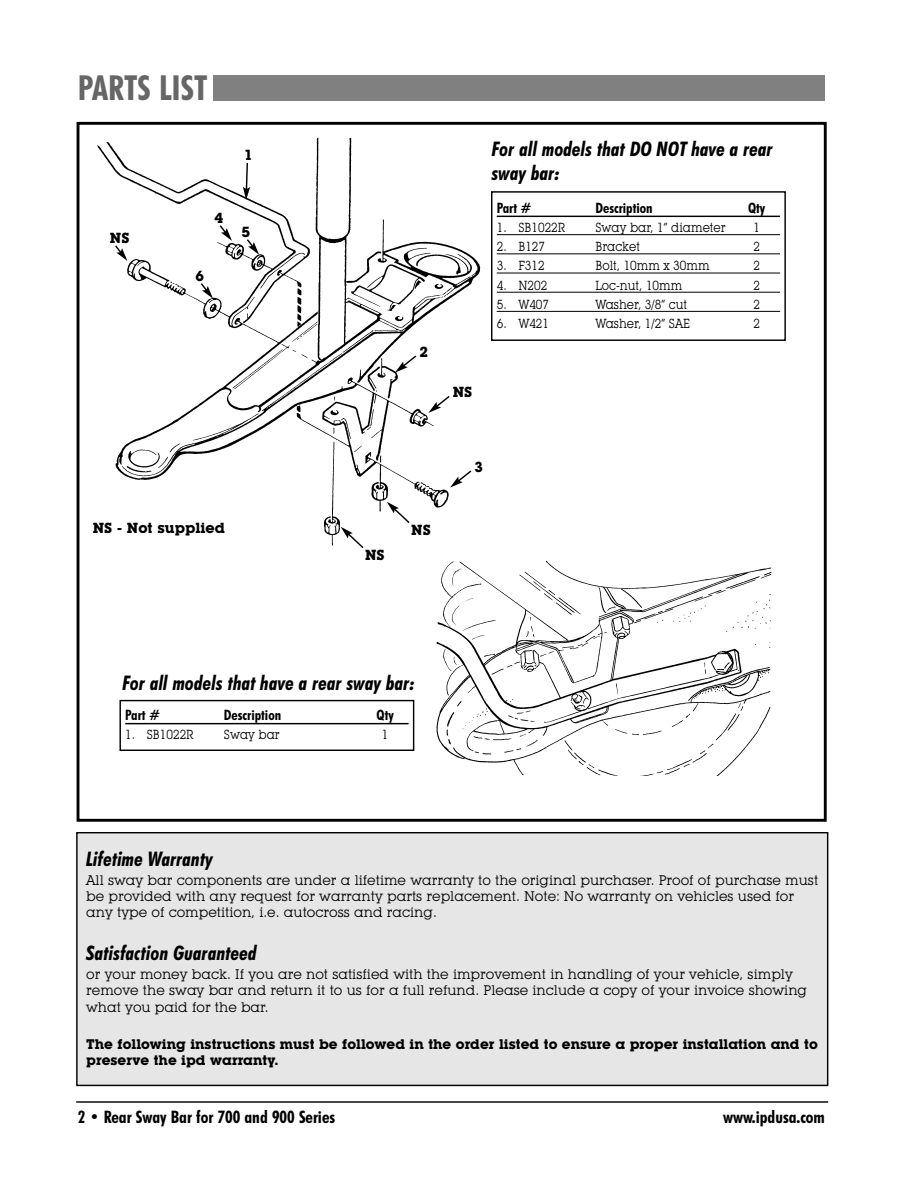
<style>
.page{position:relative;width:918px;height:1188px;background:#fff}
.page>*{position:absolute;margin:0;border:0;box-sizing:border-box;transform-origin:0 0}
.t1{font:700 condensed 34.5px "Futura BT";color:#666}
.t2{font:italic 700 condensed 20.1px/24.2px "Futura BT";color:#000}
.t3{font:700 condensed 17.25px "Futura BT";color:#000}
.t4{font:700 condensed 14.4px "Futura BT";color:#000}
.t5{font:700 14.4px "Lubalin Graph IT Cby BT";color:#000}
.t6{font:13.65px/16.4px "Lubalin Graph IT Cby BT";color:#000}
.t7{font:700 13.65px/16.4px "Lubalin Graph IT Cby BT";color:#000}
.t8{font:12.9px "Lubalin Graph IT Cby BT";color:#000;scale:.9 1}
</style>
<div class="page">
<hr style="left:76px;top:1101px;width:752px;height:2px;background:#000">
<div style="left:77px;top:122px;width:750px;height:700px;border:3px solid #000"></div>
<div style="left:78px;top:833px;width:749px;height:252px;background:#e6e6e6"></div>
<div style="left:76px;top:832px;width:752px;height:254px;border:1px solid #000"></div>
<div style="left:214px;top:75px;width:611px;height:26px;background:#808080"></div>
<img style="left:97px;top:137px;width:384px;height:409px">
<img style="left:436px;top:560px;width:336px;height:216px">
<hr style="left:497px;top:216px;width:283px;height:1px;background:#000">
<hr style="left:497px;top:234px;width:283px;height:1px;background:#000">
<hr style="left:497px;top:253px;width:283px;height:1px;background:#000">
<hr style="left:497px;top:273px;width:283px;height:1px;background:#000">
<hr style="left:497px;top:292px;width:283px;height:1px;background:#000">
<hr style="left:497px;top:311px;width:283px;height:1px;background:#000">
<div style="left:491px;top:191px;width:295px;height:150px;border:1px solid #000"></div>
<hr style="left:125px;top:723px;width:284px;height:1px;background:#000">
<div style="left:119px;top:700px;width:295px;height:51px;border:1px solid #000"></div>
<div style="left:243px;top:148px;width:26px;height:28px;background:#fff"></div>
<svg style="left:243px;top:163px;width:7px;height:37px"></svg>
<svg style="left:218px;top:224px;width:14px;height:17px"></svg>
<svg style="left:245px;top:238px;width:14px;height:17px"></svg>
<svg style="left:199px;top:282px;width:14px;height:17px"></svg>
<svg style="left:114px;top:244px;width:13px;height:17px"></svg>
<svg style="left:428px;top:394px;width:23px;height:19px"></svg>
<svg style="left:395px;top:354px;width:23px;height:19px"></svg>
<svg style="left:450px;top:469px;width:23px;height:19px"></svg>
<svg style="left:341px;top:527px;width:24px;height:21px"></svg>
<svg style="left:387px;top:502px;width:24px;height:23px"></svg>
<div style="left:91px;top:521px;width:143px;height:26px;background:#fff"></div>
<h1 class="t1" style="left:78px;top:74px;width:131px">PARTS LIST</h1>
<p class="t5" style="left:244px;top:149px;width:10px">1</p>
<p class="t5" style="left:110px;top:232px;width:21px">NS</p>
<p class="t5" style="left:215px;top:212px;width:10px">4</p>
<p class="t5" style="left:196px;top:270px;width:10px">6</p>
<p class="t5" style="left:242px;top:226px;width:10px">5</p>
<p class="t5" style="left:419px;top:346px;width:10px">2</p>
<h2 class="t2" style="left:492px;top:139px;width:283px">For all models that DO NOT have a rear sway bar:</h2>
<p class="t4" style="left:497px;top:202px;width:36px">Part #</p>
<p class="t4" style="left:595px;top:202px;width:59px">Description</p>
<p class="t4" style="left:748px;top:202px;width:19px">Qty</p>
<p class="t8" style="left:497px;top:222px;width:78px">1. SB1022R</p>
<p class="t8" style="left:595px;top:222px;width:146px">Sway bar, 1” diameter</p>
<p class="t8" style="left:753px;top:222px;width:9px">1</p>
<p class="t8" style="left:497px;top:242px;width:55px">2. B127</p>
<p class="t8" style="left:595px;top:242px;width:51px">Bracket</p>
<p class="t8" style="left:753px;top:242px;width:9px">2</p>
<p class="t8" style="left:497px;top:261px;width:55px">3. F312</p>
<p class="t8" style="left:595px;top:261px;width:128px">Bolt, 10mm x 30mm</p>
<p class="t8" style="left:753px;top:261px;width:9px">2</p>
<p class="t8" style="left:497px;top:280px;width:58px">4. N202</p>
<p class="t8" style="left:595px;top:280px;width:98px">Loc-nut, 10mm</p>
<p class="t8" style="left:753px;top:280px;width:9px">2</p>
<p class="t8" style="left:497px;top:299px;width:60px">5. W407</p>
<p class="t8" style="left:595px;top:299px;width:103px">Washer, 3/8” cut</p>
<p class="t8" style="left:753px;top:299px;width:9px">2</p>
<p class="t8" style="left:497px;top:318px;width:60px">6. W421</p>
<p class="t8" style="left:595px;top:318px;width:106px">Washer, 1/2” SAE</p>
<p class="t8" style="left:753px;top:318px;width:9px">2</p>
<p class="t5" style="left:453px;top:387px;width:21px">NS</p>
<p class="t5" style="left:93px;top:522px;width:134px">NS - Not supplied</p>
<p class="t5" style="left:411px;top:524px;width:21px">NS</p>
<p class="t5" style="left:365px;top:549px;width:21px">NS</p>
<p class="t5" style="left:475px;top:461px;width:10px">3</p>
<h2 class="t2" style="left:122px;top:672px;width:294px">For all models that have a rear sway bar:</h2>
<p class="t4" style="left:125px;top:709px;width:36px">Part #</p>
<p class="t4" style="left:224px;top:709px;width:59px">Description</p>
<p class="t4" style="left:377px;top:709px;width:19px">Qty</p>
<p class="t8" style="left:125px;top:730px;width:78px">1. SB1022R</p>
<p class="t8" style="left:224px;top:730px;width:64px">Sway bar</p>
<p class="t8" style="left:382px;top:730px;width:9px">1</p>
<h2 class="t2" style="left:86px;top:849px;width:128px">Lifetime Warranty</h2>
<p class="t6" style="left:86px;top:873px;width:734px">All sway bar components are under a lifetime warranty to the original purchaser. Proof of purchase must be provided with any request for warranty parts replacement. Note: No warranty on vehicles used for any type of competition, i.e. autocross and racing.</p>
<h2 class="t2" style="left:86px;top:943px;width:172px">Satisfaction Guaranteed</h2>
<p class="t6" style="left:86px;top:967px;width:722px">or your money back. If you are not satisfied with the improvement in handling of your vehicle, simply remove the sway bar and return it to us for a full refund. Please include a copy of your invoice showing what you paid for the bar.</p>
<p class="t7" style="left:86px;top:1037px;width:733px">The following instructions must be followed in the order listed to ensure a proper installation and to preserve the ipd warranty.</p>
<p class="t3" style="left:78px;top:1110px;width:259px">2 • Rear Sway Bar for 700 and 900 Series</p>
<p class="t3" style="left:723px;top:1110px;width:103px">www.ipdusa.com</p>
</div>
